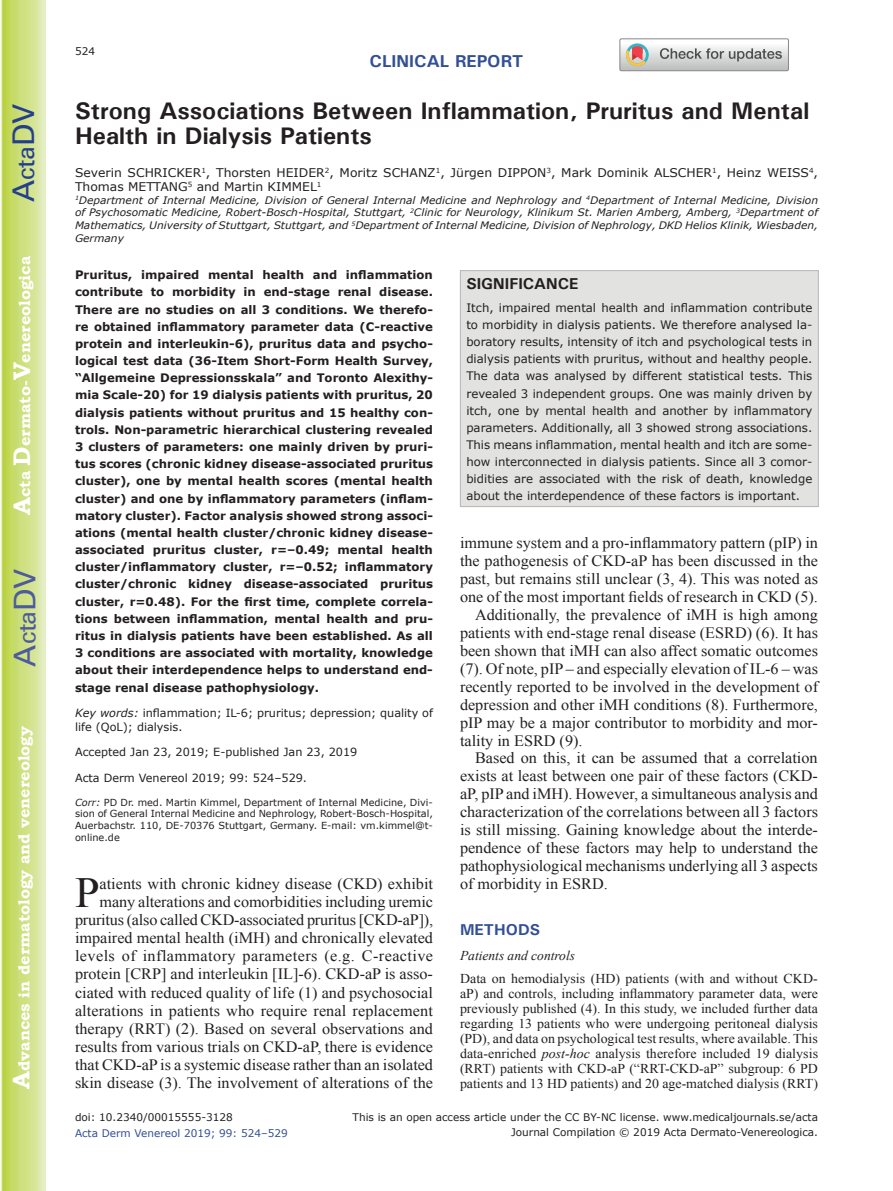
<style>
.page{position:relative;width:893px;height:1191px;background:#fff}
.page>*{position:absolute;margin:0;border:0;box-sizing:border-box;transform-origin:0 0}
.t1{font:42.9px "Times New Roman";color:#231f20}
.t2{font:30px "Univers";color:#4d5a9e}
.t3{font:30px "Univers";color:#253f8e}
.t4{font:700 24px/25.5px "Univers";color:#231f20}
.t5{font:700 17.25px "Univers";color:#324f95}
.t6{font:15.75px/18px "Times New Roman";color:#231f20;text-align:right}
.t7{font:700 15.75px "Bookman Old Style";color:#fff}
.t8{font:700 15.75px "Univers";color:#231f20}
.t9{font:700 15.75px "Univers";color:#324f95}
.t10{font:13.5px/15px "Times New Roman";color:#231f20;text-align:justify}
.t11{font:italic 13.5px "Times New Roman";color:#231f20}
.t12{font:12px/14.4px "Verdana";color:#231f20}
.t13{font:700 11.7px/17.2px "Verdana";color:#231f20;text-align:justify}
.t14{font:11.7px/17.1px "Verdana";color:#231f20;text-align:justify}
.t15{font:11.25px/13.6px "Verdana";color:#231f20}
.t16{font:10.5px "Verdana";color:#231f20}
.t17{font:10.5px "Verdana";color:#324f95}
.t18{font:italic 10.35px/12.8px "Verdana";color:#231f20;text-align:justify}
.t19{font:9.75px/11.9px "Verdana";color:#231f20}
.s1{font-size:24px}
.s2{font-style:italic}
</style>
<div class="page">
<svg style="left:1px;top:0;width:45px;height:1191px;background:#cfe084"></svg>
<svg style="left:620px;top:39px;width:168px;height:32px"></svg>
<div style="left:460px;top:270px;width:359px;height:237px;background:#e2e2e1;border:1px solid #bab5b4"></div>
<h2 class="t3" style="left:6px;top:202px;width:100px;rotate:-90deg">A<span class="s1">cta</span>DV</h2>
<p class="t7" style="left:15px;top:515px;width:260px;rotate:-90deg"><span class="s1">A</span>cta <span class="s1">D</span>ermato-<span class="s1">V</span>enereologica</p>
<h2 class="t2" style="left:7px;top:666px;width:100px;rotate:-90deg">A<span class="s1">cta</span>DV</h2>
<p class="t7" style="left:15px;top:1088px;width:364px;rotate:-90deg"><span class="s1">A</span>dvances in dermatology and venereology</p>
<p class="t16" style="left:75px;top:44px;width:22px">524</p>
<p class="t5" style="left:370px;top:50px;width:155px">CLINICAL REPORT</p>
<h3 class="t4" style="left:75px;top:97px;width:736px">Strong Associations Between Inflammation, Pruritus and Mental<br>Health in Dialysis Patients</h3>
<p class="t12" style="left:75px;top:165px;width:745px">Severin SCHRICKER<sup>1</sup>, Thorsten HEIDER<sup>2</sup>, Moritz SCHANZ<sup>1</sup>, Jürgen DIPPON<sup>3</sup>, Mark Dominik ALSCHER<sup>1</sup>, Heinz WEISS<sup>4</sup>,<br>Thomas METTANG<sup>5</sup> and Martin KIMMEL<sup>1</sup></p>
<p class="t18" style="left:75px;top:193px;width:745px"><sup>1</sup>Department of Internal Medicine, Division of General Internal Medicine and Nephrology and <sup>4</sup>Department of Internal Medicine, Division of Psychosomatic Medicine, Robert-Bosch-Hospital, Stuttgart, <sup>2</sup>Clinic for Neurology, Klinikum St. Marien Amberg, Amberg, <sup>3</sup>Department of Mathematics, University of Stuttgart, Stuttgart, and <sup>5</sup>Department of Internal Medicine, Division of Nephrology, DKD Helios Klinik, Wiesbaden, Germany</p>
<p class="t13" style="left:75px;top:266px;width:359px">Pruritus, impaired mental health and inflammation contribute to morbidity in end-stage renal disease.<br>There are no studies on all 3 conditions. We therefo&shy;re obtained inflammatory parameter data (C-reactive protein and interleukin-6), pruritus data and psycho&shy;logical test data (36-Item Short-Form Health Survey, “Allgemeine Depressionsskala” and Toronto Alexithy&shy;mia Scale-20) for 19 dialysis patients with pruritus, 20 dialysis patients without pruritus and 15 healthy con&shy;trols. Non-parametric hierarchical clustering revealed 3 clusters of parameters: one mainly driven by pruri&shy;tus scores (chronic kidney disease-associated pruritus cluster), one by mental health scores (mental health cluster) and one by inflammatory parameters (inflam&shy;matory cluster). Factor analysis showed strong associ&shy;ations (mental health cluster/chronic kidney disease&shy;associated pruritus cluster, r=–0.49; mental health cluster/inflammatory cluster, r=–0.52; inflammatory cluster/chronic kidney disease-associated pruritus cluster, r=0.48). For the first time, complete correla&shy;tions between inflammation, mental health and pru&shy;ritus in dialysis patients have been established. As all 3 conditions are associated with mortality, knowledge about their interdependence helps to understand end&shy;stage renal disease pathophysiology.</p>
<p class="t15" style="left:75px;top:706px;width:359px"><span class="s2">Key words:</span> inflammation; IL-6; pruritus; depression; quality of life (QoL); dialysis.</p>
<p class="t15" style="left:75px;top:745px;width:284px">Accepted Jan 23, 2019; E-published Jan 23, 2019</p>
<p class="t15" style="left:75px;top:771px;width:234px">Acta Derm Venereol 2019; 99: 524–529.</p>
<p class="t19" style="left:75px;top:796px;width:359px"><span class="s2">Corr:</span> PD Dr. med. Martin Kimmel, Department of Internal Medicine, Divi&shy;sion of General Internal Medicine and Nephrology, Robert-Bosch-Hospital, Auerbachstr. 110, DE-70376 Stuttgart, Germany. E-mail: vm.kimmel@t&shy;online.de</p>
<h1 class="t1" style="left:75px;top:864px;width:26px">P</h1>
<p class="t6" style="left:75px;top:874px;width:360px">atients with chronic kidney disease (CKD) exhibit many alterations and comorbidities including uremic pruritus (also called CKD-associated pruritus [CKD-aP]), impaired mental health (iMH) and chronically elevated levels of inflammatory parameters (e.g. C-reactive protein [CRP] and interleukin [IL]-6). CKD-aP is asso&shy;ciated with reduced quality of life (1) and psychosocial alterations in patients who require renal replacement therapy (RRT) (2). Based on several observations and results from various trials on CKD-aP, there is evidence that CKD-aP is a systemic disease rather than an isolated skin disease (3). The involvement of alterations of the</p>
<p class="t8" style="left:466px;top:273px;width:114px">SIGNIFICANCE</p>
<p class="t14" style="left:466px;top:299px;width:347px">Itch, impaired mental health and inflammation contribute to morbidity in dialysis patients. We therefore analysed la&shy;boratory results, intensity of itch and psychological tests in dialysis patients with pruritus, without and healthy people.<br>The data was analysed by different statistical tests. This revealed 3 independent groups. One was mainly driven by itch, one by mental health and another by inflammatory parameters. Additionally, all 3 showed strong associations.<br>This means inflammation, mental health and itch are some&shy;how interconnected in dialysis patients. Since all 3 comor&shy;bidities are associated with the risk of death, knowledge about the interdependence of these factors is important.</p>
<p class="t6" style="left:460px;top:534px;width:359px">immune system and a pro-inflammatory pattern (pIP) in</p>
<p class="t6" style="left:460px;top:552px;width:359px">the pathogenesis of CKD-aP has been discussed in the</p>
<p class="t6" style="left:460px;top:569px;width:359px">past, but remains still unclear (3, 4). This was noted as</p>
<p class="t6" style="left:460px;top:587px;width:359px">one of the most important fields of research in CKD (5).</p>
<p class="t6" style="left:475px;top:605px;width:344px">Additionally, the prevalence of iMH is high among</p>
<p class="t6" style="left:460px;top:623px;width:360px">patients with end-stage renal disease (ESRD) (6). It has</p>
<p class="t6" style="left:460px;top:641px;width:359px">been shown that iMH can also affect somatic outcomes</p>
<p class="t6" style="left:460px;top:659px;width:360px">(7). Of note, pIP – and especially elevation of IL-6 – was</p>
<p class="t6" style="left:460px;top:677px;width:360px">recently reported to be involved in the development of</p>
<p class="t6" style="left:460px;top:695px;width:360px">depression and other iMH conditions (8). Furthermore,</p>
<p class="t6" style="left:460px;top:713px;width:359px">pIP may be a major contributor to morbidity and mor-</p>
<p class="t6" style="left:460px;top:731px;width:124px">tality in ESRD (9).</p>
<p class="t6" style="left:475px;top:749px;width:344px">Based on this, it can be assumed that a correlation</p>
<p class="t6" style="left:460px;top:767px;width:360px">exists at least between one pair of these factors (CKD-</p>
<p class="t6" style="left:460px;top:785px;width:359px">aP, pIP and iMH). However, a simultaneous analysis and</p>
<p class="t6" style="left:460px;top:802px;width:360px">characterization of the correlations between all 3 factors</p>
<p class="t6" style="left:460px;top:820px;width:359px">is still missing. Gaining knowledge about the interde-</p>
<p class="t6" style="left:460px;top:838px;width:359px">pendence of these factors may help to understand the</p>
<p class="t6" style="left:460px;top:856px;width:359px">pathophysiological mechanisms underlying all 3 aspects</p>
<p class="t6" style="left:460px;top:874px;width:149px">of morbidity in ESRD.</p>
<p class="t9" style="left:460px;top:919px;width:82px">METHODS</p>
<p class="t11" style="left:460px;top:946px;width:116px">Patients and controls</p>
<p class="t10" style="left:460px;top:970px;width:360px">Data on hemodialysis (HD) patients (with and without CKD&shy;aP) and controls, including inflammatory parameter data, were previously published (4). In this study, we included further data regarding 13 patients who were undergoing peritoneal dialysis (PD), and data on psychological test results, where available. This data-enriched <span class="s2">post-hoc</span> analysis therefore included 19 dialysis (RRT) patients with CKD-aP (“RRT-CKD-aP” subgroup: 6 PD patients and 13 HD patients) and 20 age-matched dialysis (RRT)</p>
<p class="t16" style="left:75px;top:1109px;width:159px">doi: 10.2340/00015555-3128</p>
<p class="t17" style="left:75px;top:1125px;width:214px">Acta Derm Venereol 2019; 99: 524–529</p>
<p class="t16" style="left:353px;top:1109px;width:467px">This is an open access article under the CC BY-NC license. www.medicaljournals.se/acta</p>
<p class="t16" style="left:511px;top:1125px;width:308px">Journal Compilation © 2019 Acta Dermato-Venereologica.</p>
</div>
